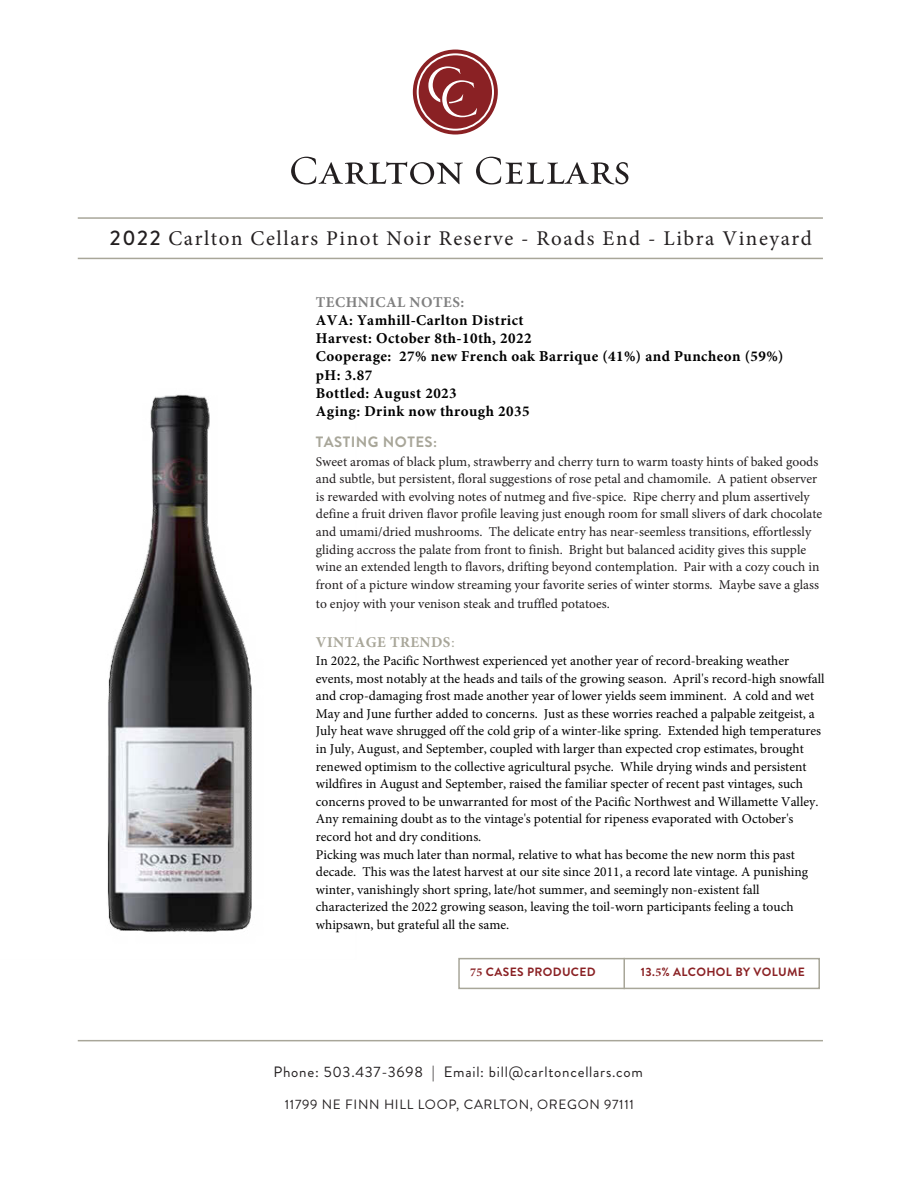
<style>
.page{position:relative;width:918px;height:1188px;background:#fff}
.page>*{position:absolute;margin:0;border:0;box-sizing:border-box;transform-origin:0 0}
.t1{font:21px "Minion Pro";letter-spacing:.075em;color:#231f20}
.t2{font:700 15px/18px "Minion Pro";letter-spacing:.03em;color:#000}
.t3{font:15px "Brandon Grotesque";letter-spacing:.05em;color:#231f20}
.t4{font:700 15px "Minion Pro";letter-spacing:.03em;color:#a8a699}
.t5{font:700 15px "Brandon Grotesque";letter-spacing:.03em;color:#a8a699}
.t6{font:13.5px/17.5px "Minion Pro";color:#000}
.t7{font:13.5px/17.7px "Minion Pro";color:#231f20}
.t8{font:13.5px "Brandon Grotesque";letter-spacing:.05em;color:#231f20}
.t9{font:700 12px "Brandon Grotesque";letter-spacing:.03em;color:#8a2124}
.s1{font-family:"Brandon Grotesque";font-weight:500}
.s2{color:#808080}
.s3{font-family:"Brandon Grotesque";font-weight:400}
.s4{font-family:"Minion Pro"}
</style>
<div class="page">
<svg style="left:291px;top:157px;width:172px;height:27px"></svg>
<svg style="left:476px;top:157px;width:152px;height:27px"></svg>
<svg style="left:413px;top:50px;width:85px;height:85px;background:#973b3d"></svg>
<div style="left:417px;top:53px;width:77px;height:78px;border:2px solid #fff;border-radius:50%"></div>
<svg style="left:428px;top:66px;width:49px;height:51px;background:#9e484b"></svg>
<img style="left:107px;top:394px;width:145px;height:538px">
<hr style="left:78px;top:258px;width:745px;height:1px;background:#a8a699">
<hr style="left:78px;top:217px;width:745px;height:2px;background:#a8a699">
<hr style="left:78px;top:1040px;width:745px;height:1px;background:#a8a699">
<div style="left:458px;top:958px;width:362px;height:31px;border:2px solid #a8a699"></div>
<hr style="left:623px;top:958px;width:2px;height:31px;background:#a8a699">
<p class="t1" style="left:110px;top:224px;width:703px"><span class="s1">2022</span> Carlton Cellars Pinot Noir Reserve - Roads End - Libra Vineyard</p>
<p class="t2" style="left:316px;top:293px;width:469px"><span class="s2">TECHNICAL NOTES:<br></span>AVA: Yamhill-Carlton District<br>Harvest: October 8th-10th, 2022<br>Cooperage: 27% new French oak Barrique (41%) and Puncheon (59%) pH: 3.87<br>Bottled: August 2023<br>Aging: Drink now through 2035</p>
<p class="t5" style="left:316px;top:432px;width:123px">TASTING NOTES:</p>
<p class="t7" style="left:316px;top:452px;width:508px">Sweet aromas of black plum, strawberry and cherry turn to warm toasty hints of baked goods and subtle, but persistent, floral suggestions of rose petal and chamomile. A patient observer is rewarded with evolving notes of nutmeg and five-spice. Ripe cherry and plum assertively define a fruit driven flavor profile leaving just enough room for small slivers of dark chocolate and umami/dried mushrooms. The delicate entry has near-seemless transitions, effortlessly gliding accross the palate from front to finish. Bright but balanced acidity gives this supple wine an extended length to flavors, drifting beyond contemplation. Pair with a cozy couch in front of a picture window streaming your favorite series of winter storms. Maybe save a glass</p>
<p class="t7" style="left:316px;top:595px;width:296px">to enjoy with your venison steak and truffled potatoes.</p>
<p class="t4" style="left:316px;top:631px;width:140px">VINTAGE TRENDS<span class="s3">:</span></p>
<p class="t6" style="left:316px;top:652px;width:510px">In 2022, the Pacific Northwest experienced yet another year of record-breaking weather events, most notably at the heads and tails of the growing season. April's record-high snowfall and crop-damaging frost made another year of lower yields seem imminent. A cold and wet May and June further added to concerns. Just as these worries reached a palpable zeitgeist, a July heat wave shrugged off the cold grip of a winter-like spring. Extended high temperatures in July, August, and September, coupled with larger than expected crop estimates, brought renewed optimism to the collective agricultural psyche. While drying winds and persistent wildfires in August and September, raised the familiar specter of recent past vintages, such concerns proved to be unwarranted for most of the Pacific Northwest and Willamette Valley.<br>Any remaining doubt as to the vintage's potential for ripeness evaporated with October's record hot and dry conditions.<br>Picking was much later than normal, relative to what has become the new norm this past decade. This was the latest harvest at our site since 2011, a record late vintage. A punishing winter, vanishingly short spring, late/hot summer, and seemingly non-existent fall characterized the 2022 growing season, leaving the toil-worn participants feeling a touch whipsawn, but grateful all the same.</p>
<p class="t9" style="left:470px;top:964px;width:127px"><span class="s4">75</span> CASES PRODUCED</p>
<p class="t9" style="left:641px;top:963px;width:166px">13.<span class="s4">5</span>% ALCOHOL BY VOLUME</p>
<p class="t3" style="left:274px;top:1061px;width:371px">Phone: 503.437-3698 | Email: bill@carltoncellars.com</p>
<p class="t8" style="left:285px;top:1095px;width:350px">11799 NE FINN HILL LOOP, CARLTON, OREGON 97111</p>
</div>
